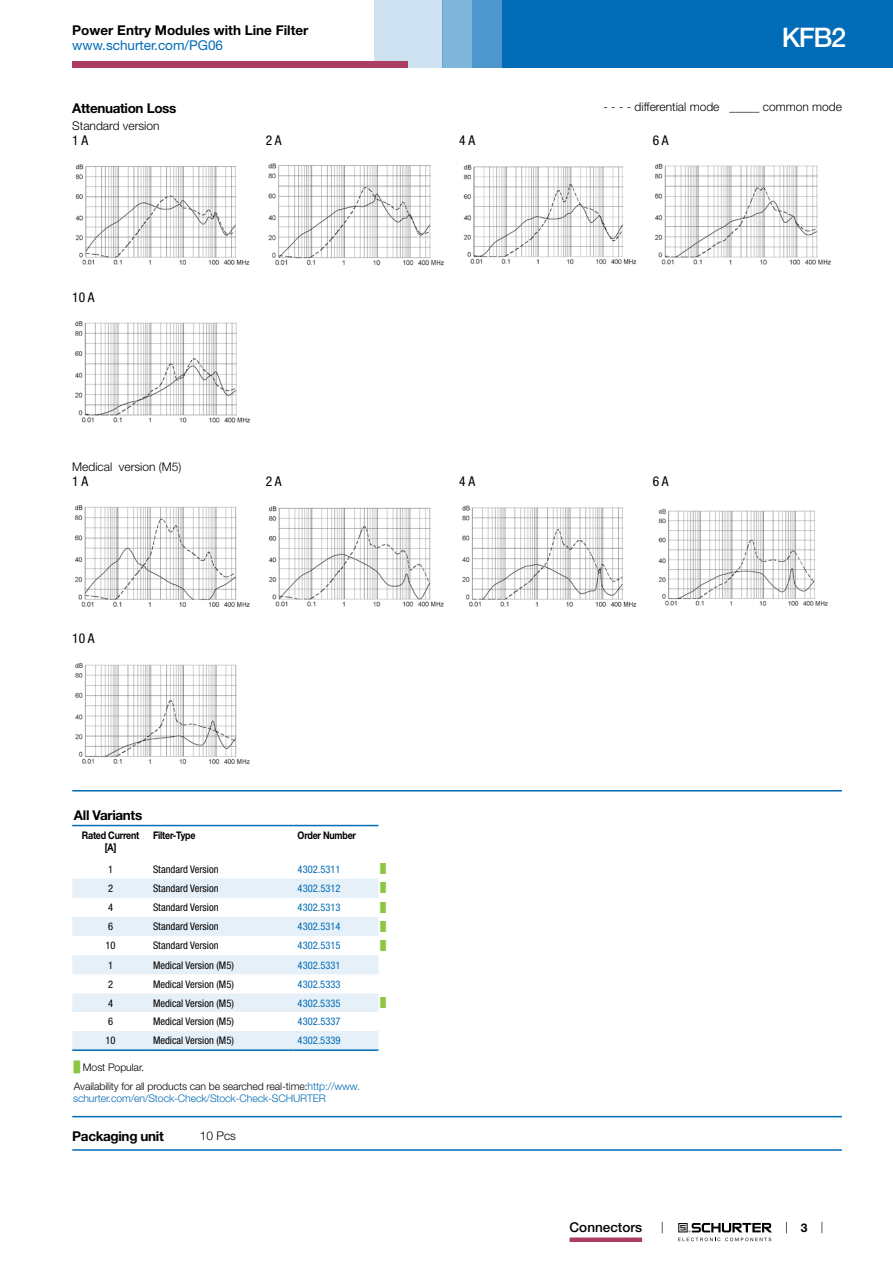
<style>
.page{position:relative;width:893px;height:1263px;background:#fff}
.page>*{position:absolute;margin:0;border:0;box-sizing:border-box;transform-origin:0 0}
.t1{font:500 27px "Helvetica Neue LT";color:#fff}
.t2{font:700 13.5px "Helvetica Neue LT";letter-spacing:-.025em;color:#000}
.t3{font:700 13.5px "Helvetica Neue LT";color:#000}
.t4{font:condensed 13.5px "Helvetica Neue LT";color:#000}
.t5{font:13.5px "Helvetica Neue LT";color:#006bb6}
.t6{font:500 13.5px "Helvetica Neue LT";color:#000}
.t7{font:300 12px "Helvetica Neue LT";color:#000}
.t8{font:700 12px "Helvetica Neue LT";color:#000}
.t9{font:condensed 10.5px "Helvetica Neue LT";color:#000}
.t10{font:condensed 10.5px "Helvetica Neue LT";color:#006bb6}
.t11{font:300 10.5px/18.5px "Helvetica Neue LT";letter-spacing:-.01em;color:#000}
.t12{font:300 10.5px "Helvetica Neue LT";letter-spacing:-.01em;color:#006bb6}
.t13{font:700 10.5px/12.6px "Helvetica Neue LT";letter-spacing:-.025em;color:#000;text-align:center;scale:.85 1}
.t14{font:9px "Arial Unicode MS";color:#8dc63f}
.s1{font-family:"Arial Unicode MS";font-weight:400;color:#8dc63f}
.s2{color:#006bb6}
</style>
<div class="page">
<svg style="left:678px;top:1223px;width:94px;height:18px"></svg>
<div style="left:502px;top:0;width:391px;height:68px;background:#006bb6"></div>
<div style="left:442px;top:0;width:30px;height:68px;background:#80b5da"></div>
<div style="left:472px;top:0;width:30px;height:68px;background:#4d97cc"></div>
<div style="left:374px;top:0;width:68px;height:68px;background:#cde1f0"></div>
<div style="left:72px;top:62px;width:336px;height:6px;background:#aa3d61"></div>
<div style="left:570px;top:1237px;width:72px;height:5px;background:#aa3d61"></div>
<img style="left:75px;top:164px;width:175px;height:101px">
<img style="left:268px;top:163px;width:176px;height:103px">
<img style="left:463px;top:164px;width:174px;height:101px">
<img style="left:655px;top:163px;width:176px;height:102px">
<img style="left:75px;top:321px;width:175px;height:102px">
<img style="left:75px;top:505px;width:175px;height:102px">
<img style="left:268px;top:506px;width:176px;height:101px">
<img style="left:462px;top:505px;width:175px;height:102px">
<img style="left:658px;top:509px;width:170px;height:97px">
<img style="left:75px;top:663px;width:175px;height:102px">
<hr style="left:72px;top:790px;width:770px;height:1px;background:#006bb6">
<svg style="left:72px;top:826px;width:306px;height:1px"></svg>
<hr style="left:72px;top:825px;width:77px;height:1px;background:#006bb6">
<hr style="left:149px;top:825px;width:144px;height:1px;background:#006bb6">
<hr style="left:293px;top:825px;width:85px;height:1px;background:#006bb6">
<svg style="left:72px;top:879px;width:306px;height:170px"></svg>
<hr style="left:72px;top:1049px;width:77px;height:2px;background:#006bb6">
<hr style="left:149px;top:1049px;width:144px;height:2px;background:#006bb6">
<hr style="left:293px;top:1049px;width:85px;height:2px;background:#006bb6">
<hr style="left:72px;top:1116px;width:770px;height:1px;background:#006bb6">
<hr style="left:72px;top:1149px;width:770px;height:2px;background:#006bb6">
<p class="t3" style="left:72px;top:22px;width:238px">Power Entry Modules with Line Filter</p>
<p class="t5" style="left:72px;top:37px;width:152px">www.schurter.com/PG06</p>
<h1 class="t1" style="left:782px;top:21px;width:66px">KFB2</h1>
<p class="t2" style="left:72px;top:99px;width:106px">Attenuation Loss</p>
<p class="t7" style="left:603px;top:100px;width:240px">- - - - differential mode _____ common mode</p>
<p class="t7" style="left:72px;top:118px;width:89px">Standard version</p>
<p class="t4" style="left:72px;top:132px;width:17px">1 A</p>
<p class="t4" style="left:266px;top:132px;width:17px">2 A</p>
<p class="t4" style="left:459px;top:132px;width:17px">4 A</p>
<p class="t4" style="left:653px;top:132px;width:17px">6 A</p>
<p class="t4" style="left:72px;top:289px;width:24px">10 A</p>
<p class="t7" style="left:72px;top:459px;width:111px">Medical version (M5)</p>
<p class="t4" style="left:72px;top:473px;width:17px">1 A</p>
<p class="t4" style="left:266px;top:473px;width:17px">2 A</p>
<p class="t4" style="left:459px;top:473px;width:17px">4 A</p>
<p class="t4" style="left:653px;top:473px;width:17px">6 A</p>
<p class="t4" style="left:72px;top:631px;width:24px">10 A</p>
<p class="t2" style="left:74px;top:807px;width:70px">All Variants</p>
<p class="t13" style="left:82px;top:828px;width:69px">Rated Current [A]</p>
<p class="t13" style="left:153px;top:828px;width:51px">Filter-Type</p>
<p class="t13" style="left:298px;top:828px;width:70px">Order Number</p>
<p class="t9" style="left:108px;top:863px;width:7px">1</p>
<p class="t9" style="left:153px;top:863px;width:67px">Standard Version</p>
<p class="t10" style="left:298px;top:863px;width:44px">4302.5311</p>
<p class="t14" style="left:381px;top:863px;width:7px">█</p>
<p class="t9" style="left:108px;top:882px;width:7px">2</p>
<p class="t9" style="left:153px;top:882px;width:67px">Standard Version</p>
<p class="t10" style="left:298px;top:882px;width:44px">4302.5312</p>
<p class="t14" style="left:381px;top:882px;width:7px">█</p>
<p class="t9" style="left:108px;top:901px;width:7px">4</p>
<p class="t9" style="left:153px;top:901px;width:67px">Standard Version</p>
<p class="t10" style="left:298px;top:901px;width:44px">4302.5313</p>
<p class="t14" style="left:381px;top:901px;width:7px">█</p>
<p class="t9" style="left:108px;top:920px;width:7px">6</p>
<p class="t9" style="left:153px;top:920px;width:67px">Standard Version</p>
<p class="t10" style="left:298px;top:920px;width:44px">4302.5314</p>
<p class="t14" style="left:381px;top:920px;width:7px">█</p>
<p class="t9" style="left:106px;top:940px;width:12px">10</p>
<p class="t9" style="left:153px;top:940px;width:67px">Standard Version</p>
<p class="t10" style="left:298px;top:940px;width:44px">4302.5315</p>
<p class="t14" style="left:381px;top:939px;width:7px">█</p>
<p class="t9" style="left:108px;top:959px;width:7px">1</p>
<p class="t9" style="left:153px;top:959px;width:82px">Medical Version (M5)</p>
<p class="t10" style="left:298px;top:959px;width:44px">4302.5331</p>
<p class="t9" style="left:108px;top:978px;width:7px">2</p>
<p class="t9" style="left:153px;top:978px;width:82px">Medical Version (M5)</p>
<p class="t10" style="left:298px;top:978px;width:44px">4302.5333</p>
<p class="t9" style="left:108px;top:997px;width:7px">4</p>
<p class="t9" style="left:153px;top:997px;width:82px">Medical Version (M5)</p>
<p class="t10" style="left:298px;top:997px;width:44px">4302.5335</p>
<p class="t14" style="left:381px;top:996px;width:7px">█</p>
<p class="t9" style="left:108px;top:1015px;width:7px">6</p>
<p class="t9" style="left:153px;top:1015px;width:82px">Medical Version (M5)</p>
<p class="t10" style="left:298px;top:1015px;width:44px">4302.5337</p>
<p class="t9" style="left:106px;top:1034px;width:12px">10</p>
<p class="t9" style="left:153px;top:1034px;width:82px">Medical Version (M5)</p>
<p class="t10" style="left:298px;top:1034px;width:44px">4302.5339</p>
<p class="t11" style="left:74px;top:1058px;width:287px"><span class="s1">█</span> Most Popular.<br>Availability for all products can be searched real-time:<span class="s2">http://www.</span></p>
<p class="t12" style="left:73px;top:1092px;width:254px">schurter.com/en/Stock-Check/Stock-Check-SCHURTER</p>
<p class="t2" style="left:72px;top:1127px;width:93px">Packaging unit</p>
<p class="t7" style="left:200px;top:1128px;width:38px">10 Pcs</p>
<p class="t6" style="left:570px;top:1219px;width:74px">Connectors</p>
<p class="t8" style="left:801px;top:1220px;width:8px">3</p>
</div>
